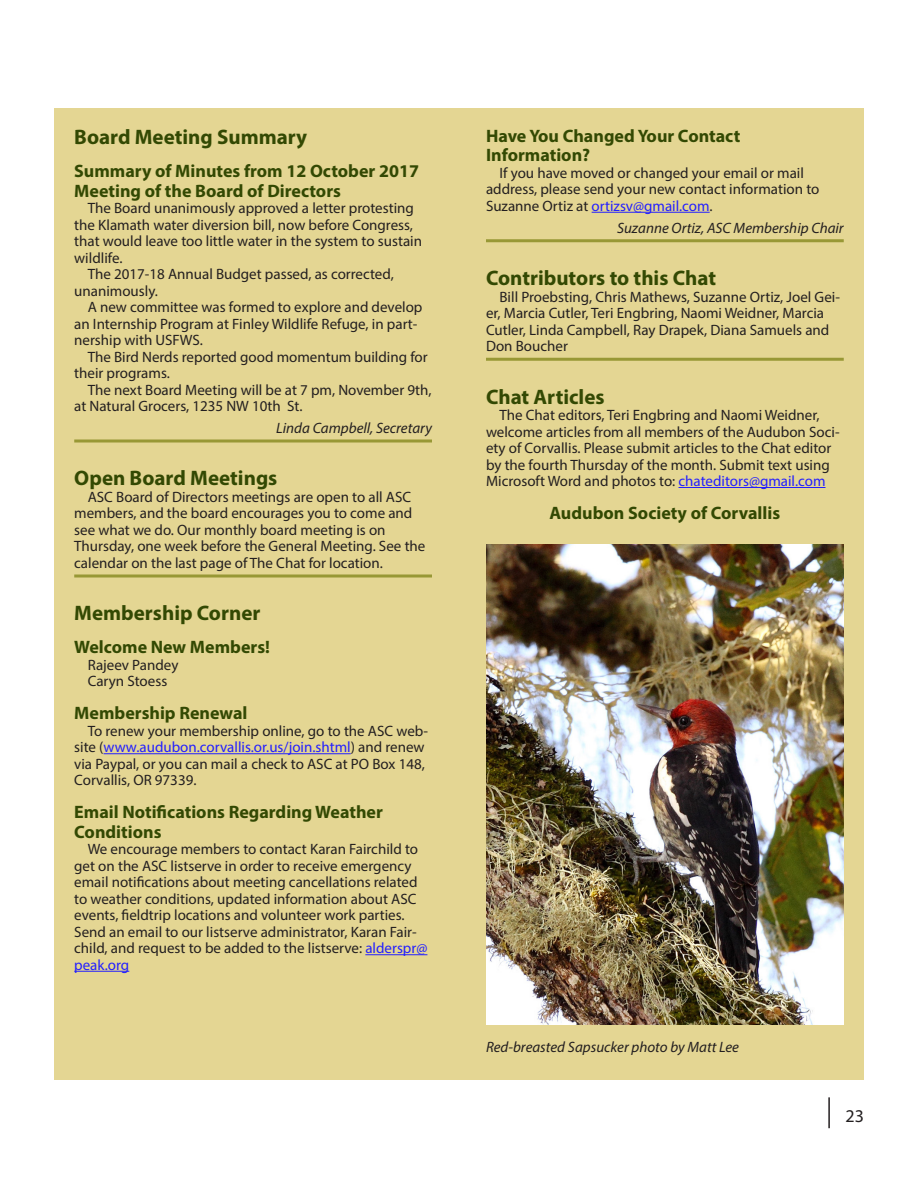
<style>
.page{position:relative;width:918px;height:1188px;background:#fff}
.page>*{position:absolute;margin:0;border:0;box-sizing:border-box;transform-origin:0 0}
.t1{font:700 21px "Myriad Pro";color:#334903}
.subhead{font:700 18px/19.5px "Myriad Pro";color:#334903}
.t2{font:18px "Myriad Pro";color:#231f20}
.Body_Copy{font:15px/16.5px "Myriad Pro";color:#231f20}
.byline{font:italic 15px "Myriad Pro";color:#231f20}
.s1{color:#231fff}
</style>
<div class="page">
<hr style="left:828px;top:1097px;width:2px;height:31px;background:#231f20">
<div style="left:54px;top:108px;width:810px;height:972px;background:#e4d693"></div>
<hr style="left:74px;top:440px;width:358px;height:2px;background:#989835">
<svg style="left:74px;top:574px;width:358px;height:4px"></svg>
<hr style="left:104px;top:753px;width:247px;height:1px;background:#231fff">
<hr style="left:365px;top:954px;width:62px;height:1px;background:#231fff">
<hr style="left:74px;top:971px;width:55px;height:1px;background:#231fff">
<hr style="left:592px;top:212px;width:118px;height:1px;background:#231fff">
<hr style="left:486px;top:239px;width:358px;height:3px;background:#989835">
<hr style="left:486px;top:358px;width:358px;height:3px;background:#989835">
<hr style="left:679px;top:487px;width:147px;height:1px;background:#231fff">
<img style="left:486px;top:544px;width:358px;height:480px">
<p class="t1" style="left:74px;top:123px;width:235px">Board Meeting Summary</p>
<p class="subhead" style="left:74px;top:161px;width:346px">Summary of Minutes from 12 October 2017<br>Meeting of the Board of Directors</p>
<p class="Body_Copy" style="left:74px;top:199px;width:349px;text-indent:14px">The Board unanimously approved a letter protesting the Klamath water diversion bill, now before Congress, that would leave too little water in the system to sustain wildlife.</p>
<p class="Body_Copy" style="left:74px;top:265px;width:321px;text-indent:14px">The 2017-18 Annual Budget passed, as corrected, unanimously.</p>
<p class="Body_Copy" style="left:74px;top:298px;width:350px;text-indent:14px">A new committee was formed to explore and develop an Internship Program at Finley Wildlife Refuge, in part&shy;nership with USFWS.</p>
<p class="Body_Copy" style="left:74px;top:348px;width:355px;text-indent:14px">The Bird Nerds reported good momentum building for their programs.</p>
<p class="Body_Copy" style="left:74px;top:381px;width:359px;text-indent:14px">The next Board Meeting will be at 7 pm, November 9th, at Natural Grocers, 1235 NW 10th St.</p>
<p class="byline" style="left:276px;top:418px;width:157px">Linda Campbell, Secretary</p>
<p class="t1" style="left:74px;top:464px;width:205px">Open Board Meetings</p>
<p class="Body_Copy" style="left:74px;top:488px;width:353px;text-indent:14px">ASC Board of Directors meetings are open to all ASC members, and the board encourages you to come and see what we do. Our monthly board meeting is on Thursday, one week before the General Meeting. See the calendar on the last page of The Chat for location.</p>
<p class="t1" style="left:74px;top:599px;width:188px">Membership Corner</p>
<p class="subhead" style="left:74px;top:637px;width:197px">Welcome New Members!</p>
<p class="Body_Copy" style="left:88px;top:656px;width:92px">Rajeev Pandey</p>
<p class="Body_Copy" style="left:88px;top:673px;width:81px">Caryn Stoess</p>
<p class="subhead" style="left:74px;top:703px;width:175px">Membership Renewal</p>
<p class="Body_Copy" style="left:74px;top:722px;width:355px;text-indent:14px">To renew your membership online, go to the ASC web&shy;site (<span class="s1">www.audubon.corvallis.or.us/join.shtml</span>) and renew via Paypal, or you can mail a check to ASC at PO Box 148, Corvallis, OR 97339.</p>
<p class="subhead" style="left:74px;top:802px;width:310px">Email Notifications Regarding Weather<br>Conditions</p>
<p class="Body_Copy" style="left:74px;top:841px;width:355px;text-indent:14px">We encourage members to contact Karan Fairchild to get on the ASC listserve in order to receive emergency email notifications about meeting cancellations related to weather conditions, updated information about ASC events, fieldtrip locations and volunteer work parties.<br>Send an email to our listserve administrator, Karan Fair&shy;child, and request to be added to the listserve: <span class="s1">alderspr@ peak.org</span></p>
<p class="subhead" style="left:486px;top:125px;width:256px">Have You Changed Your Contact<br>Information?</p>
<p class="Body_Copy" style="left:486px;top:164px;width:335px;text-indent:14px">If you have moved or changed your email or mail address, please send your new contact information to<br>Suzanne Ortiz at <span class="s1">ortizsv@gmail.com</span>.</p>
<p class="byline" style="left:617px;top:218px;width:228px">Suzanne Ortiz, ASC Membership Chair</p>
<p class="t1" style="left:486px;top:264px;width:232px">Contributors to this Chat</p>
<p class="Body_Copy" style="left:486px;top:288px;width:355px;text-indent:14px">Bill Proebsting, Chris Mathews, Suzanne Ortiz, Joel Gei&shy;er, Marcia Cutler, Teri Engbring, Naomi Weidner, Marcia Cutler, Linda Campbell, Ray Drapek, Diana Samuels and Don Boucher</p>
<p class="t1" style="left:486px;top:383px;width:120px">Chat Articles</p>
<p class="Body_Copy" style="left:486px;top:406px;width:355px;text-indent:14px">The Chat editors, Teri Engbring and Naomi Weidner, welcome articles from all members of the Audubon Soci&shy;ety of Corvallis. Please submit articles to the Chat editor by the fourth Thursday of the month. Submit text using Microsoft Word and photos to: <span class="s1">chateditors@gmail.com</span></p>
<p class="subhead" style="left:549px;top:503px;width:232px">Audubon Society of Corvallis</p>
<p class="byline" style="left:486px;top:1038px;width:255px">Red-breasted Sapsucker photo by Matt Lee</p>
<p class="t2" style="left:846px;top:1105px;width:20px">23</p>
</div>
